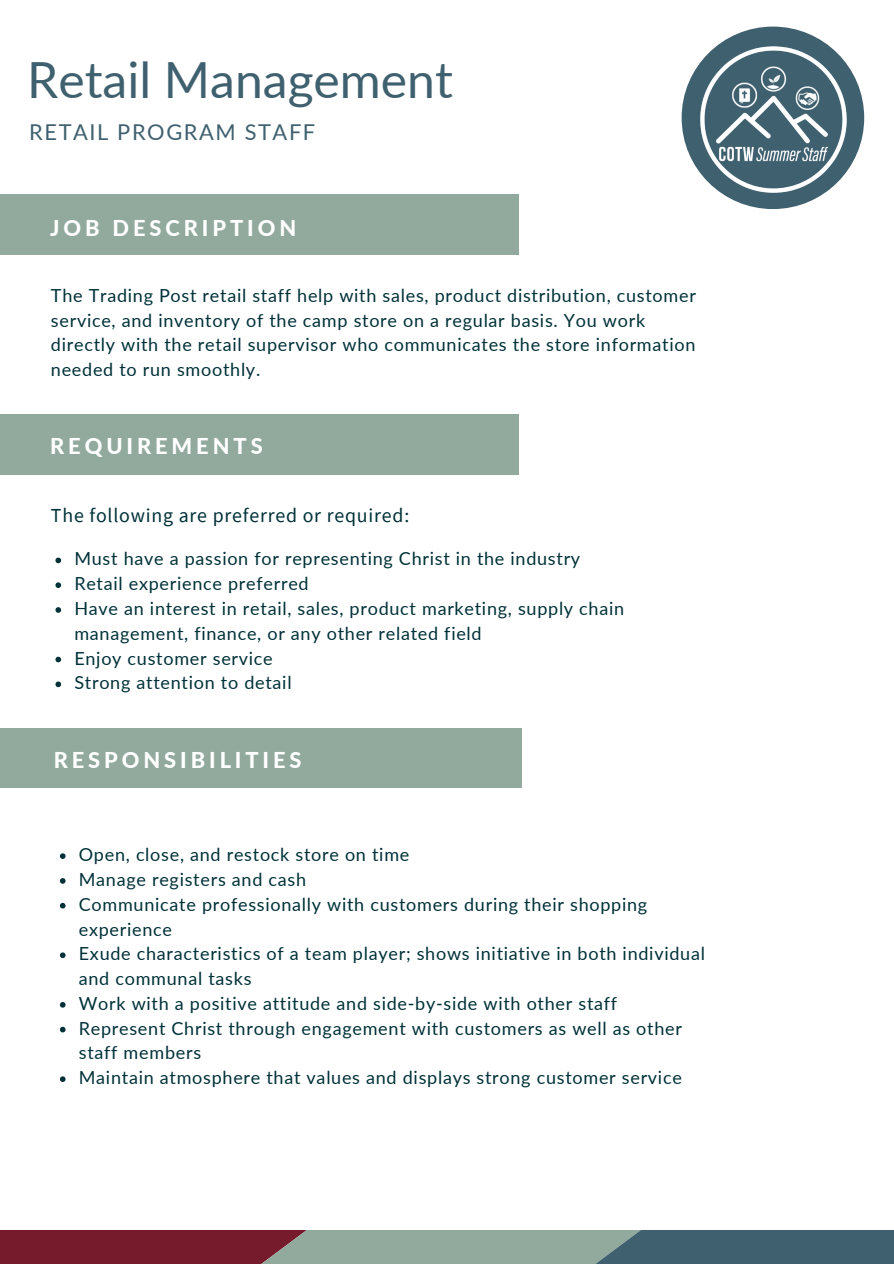
<style>
.page{position:relative;width:894px;height:1264px;background:#fff}
.page>*{position:absolute;margin:0;border:0;box-sizing:border-box;transform-origin:0 0}
.t1{font:49.8px "Lato";color:#3f606f}
.t2{font:800 21.75px "Lato";letter-spacing:.18em;color:#fff}
.t3{font:21.75px "Lato";letter-spacing:.075em;color:#3f606f}
.t4{font:19.8px "Source Sans Pro";letter-spacing:.04em;color:#003138}
.t5{font:18px/24.8px "Lato";letter-spacing:.04em;color:#003138}
</style>
<div class="page">
<div style="left:0;top:195px;width:518px;height:59px;background:#92aa9d"></div>
<div style="left:0;top:414px;width:518px;height:60px;background:#92aa9d"></div>
<svg style="left:55px;top:557px;width:6px;height:6px"></svg>
<svg style="left:55px;top:582px;width:6px;height:6px"></svg>
<svg style="left:55px;top:607px;width:6px;height:5px"></svg>
<svg style="left:55px;top:656px;width:6px;height:6px"></svg>
<svg style="left:55px;top:681px;width:6px;height:6px"></svg>
<div style="left:0;top:728px;width:522px;height:59px;background:#92aa9d"></div>
<svg style="left:60px;top:853px;width:5px;height:6px"></svg>
<svg style="left:60px;top:878px;width:5px;height:5px"></svg>
<svg style="left:60px;top:902px;width:5px;height:6px"></svg>
<svg style="left:60px;top:952px;width:5px;height:6px"></svg>
<svg style="left:60px;top:1002px;width:5px;height:5px"></svg>
<svg style="left:60px;top:1026px;width:5px;height:6px"></svg>
<svg style="left:60px;top:1076px;width:5px;height:5px"></svg>
<svg style="left:0;top:1230px;width:893px;height:33px;background:#6f656a"></svg>
<img style="left:681px;top:27px;width:184px;height:183px">
<h1 class="t1" style="left:27px;top:49px;width:427px">Retail Management</h1>
<p class="t3" style="left:29px;top:118px;width:287px">RETAIL PROGRAM STAFF</p>
<p class="t2" style="left:50px;top:214px;width:247px">JOB DESCRIPTION</p>
<p class="t5" style="left:51px;top:282px;width:646px">The Trading Post retail staff help with sales, product distribution, customer service, and inventory of the camp store on a regular basis. You work directly with the retail supervisor who communicates the store information needed to run smoothly.</p>
<p class="t2" style="left:50px;top:433px;width:214px">REQUIREMENTS</p>
<p class="t4" style="left:51px;top:502px;width:360px">The following are preferred or required:</p>
<p class="t5" style="left:74px;top:546px;width:551px">Must have a passion for representing Christ in the industry Retail experience preferred<br>Have an interest in retail, sales, product marketing, supply chain management, finance, or any other related field<br>Enjoy customer service<br>Strong attention to detail</p>
<p class="t2" style="left:54px;top:746px;width:249px">RESPONSIBILITIES</p>
<p class="t5" style="left:79px;top:841px;width:627px">Open, close, and restock store on time<br>Manage registers and cash<br>Communicate professionally with customers during their shopping experience<br>Exude characteristics of a team player; shows initiative in both individual and communal tasks<br>Work with a positive attitude and side-by-side with other staff Represent Christ through engagement with customers as well as other staff members<br>Maintain atmosphere that values and displays strong customer service</p>
</div>
